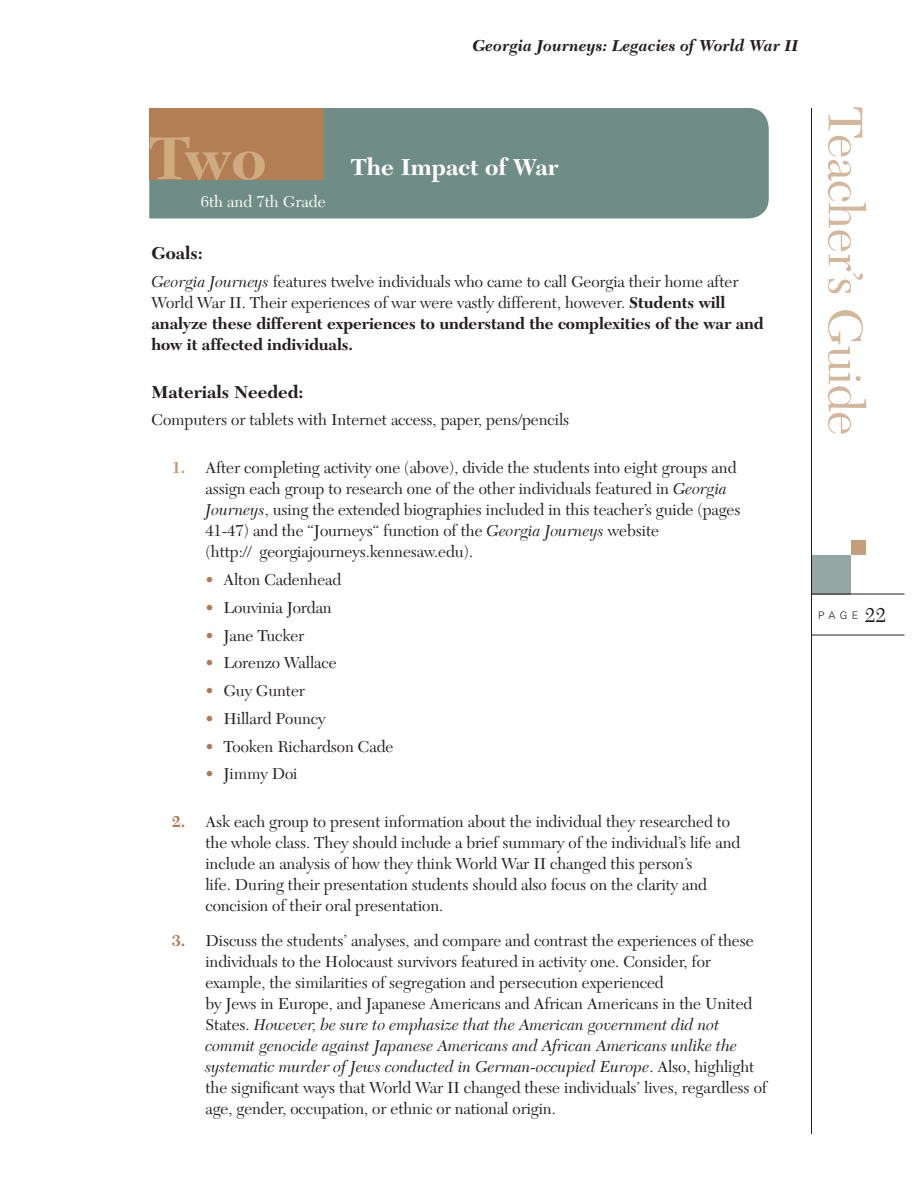
<style>
.page{position:relative;width:918px;height:1188px;background:#fff}
.page>*{position:absolute;margin:0;border:0;box-sizing:border-box;transform-origin:0 0}
.t1{font:700 63px "New Caledonia";color:#ceaa7e}
.t2{font:50.7px "New Caledonia";letter-spacing:-.01em;color:#d4b69b}
.t3{font:700 24px "New Caledonia";color:#fff}
.t4{font:700 18px "New Caledonia";color:#231f20}
.t5{font:16.5px/21px "New Caledonia";letter-spacing:-.005em;color:#231f20}
.t6{font:italic 700 16.5px "New Caledonia";color:#231f20}
.t7{font:16.5px "New Caledonia";color:#fff}
.t8{font:300 10.5px "Univers";color:#231f20}
.s1{font-style:italic}
.s2{font-weight:700}
.s3{font-weight:700;color:#c5997a}
.s4{color:#b27952}
.s5{font-weight:700;color:#b27952}
.s6{font-family:"New Caledonia";font-weight:400;font-size:21px}
</style>
<div class="page">
<div style="left:811px;top:555px;width:40px;height:39px;background:#94a7a3"></div>
<div style="left:851px;top:540px;width:15px;height:15px;background:#c59f7c"></div>
<hr style="left:811px;top:108px;width:1px;height:1026px;background:#231f20">
<hr style="left:811px;top:594px;width:94px;height:1px;background:#231f20">
<hr style="left:811px;top:635px;width:94px;height:1px;background:#231f20">
<div style="left:149px;top:108px;width:620px;height:110px;background:#6f8c86"></div>
<div style="left:149px;top:108px;width:175px;height:72px;background:#b27f54"></div>
<p class="t6" style="left:472px;top:36px;width:327px">Georgia Journeys: Legacies of World War II</p>
<h1 class="t1" style="left:148px;top:121px;width:119px">Two</h1>
<p class="t7" style="left:201px;top:192px;width:126px">6th and 7th Grade</p>
<h3 class="t3" style="left:351px;top:153px;width:209px">The Impact of War</h3>
<p class="t4" style="left:152px;top:242px;width:53px">Goals:</p>
<p class="t5" style="left:152px;top:271px;width:614px"><span class="s1">Georgia Journeys</span> features twelve individuals who came to call Georgia their home after World War II. Their experiences of war were vastly different, however. <span class="s2">Students will analyze these different experiences to understand the complexities of the war and how it affected individuals.</span></p>
<p class="t4" style="left:152px;top:381px;width:154px">Materials Needed:</p>
<p class="t5" style="left:152px;top:410px;width:419px">Computers or tablets with Internet access, paper, pens/pencils</p>
<p class="t5" style="left:205px;top:458px;width:537px;text-indent:-34px"><span class="s3">1.</span> After completing activity one (above), divide the students into eight groups and assign each group to research one of the other individuals featured in <span class="s1">Georgia Journeys</span>, using the extended biographies included in this teacher’s guide (pages 41-47) and the “Journeys“ function of the <span class="s1">Georgia Journeys</span> website<br>(http:// georgiajourneys.kennesaw.edu).</p>
<p class="t5" style="left:205px;top:570px;width:137px"><span class="s4">•</span> Alton Cadenhead</p>
<p class="t5" style="left:205px;top:597px;width:128px"><span class="s4">•</span> Louvinia Jordan</p>
<p class="t5" style="left:205px;top:625px;width:100px"><span class="s4">•</span> Jane Tucker</p>
<p class="t5" style="left:205px;top:653px;width:133px"><span class="s4">•</span> Lorenzo Wallace</p>
<p class="t5" style="left:205px;top:681px;width:101px"><span class="s4">•</span> Guy Gunter</p>
<p class="t5" style="left:205px;top:708px;width:122px"><span class="s4">•</span> Hillard Pouncy</p>
<p class="t5" style="left:205px;top:736px;width:189px"><span class="s4">•</span> Tooken Richardson Cade</p>
<p class="t5" style="left:205px;top:764px;width:94px"><span class="s4">•</span> Jimmy Doi</p>
<p class="t5" style="left:205px;top:812px;width:536px;text-indent:-34px"><span class="s5">2.</span> Ask each group to present information about the individual they researched to the whole class. They should include a brief summary of the individual’s life and include an analysis of how they think World War II changed this person’s<br>life. During their presentation students should also focus on the clarity and concision of their oral presentation.</p>
<p class="t5" style="left:205px;top:930px;width:563px;text-indent:-34px"><span class="s5">3.</span> Discuss the students’ analyses, and compare and contrast the experiences of these individuals to the Holocaust survivors featured in activity one. Consider, for example, the similarities of segregation and persecution experienced<br>by Jews in Europe, and Japanese Americans and African Americans in the United States. <span class="s1">However, be sure to emphasize that the American government did not commit genocide against Japanese Americans and African Americans unlike the systematic murder of Jews conducted in German-occupied Europe</span>. Also, highlight the significant ways that World War II changed these individuals’ lives, regardless of age, gender, occupation, or ethnic or national origin.</p>
<h2 class="t2" style="left:875px;top:106px;width:331px;rotate:90deg">Teacher’s Guide</h2>
<p class="t8" style="left:818px;top:609px;width:69px">PAGE <span class="s6">22</span></p>
</div>
